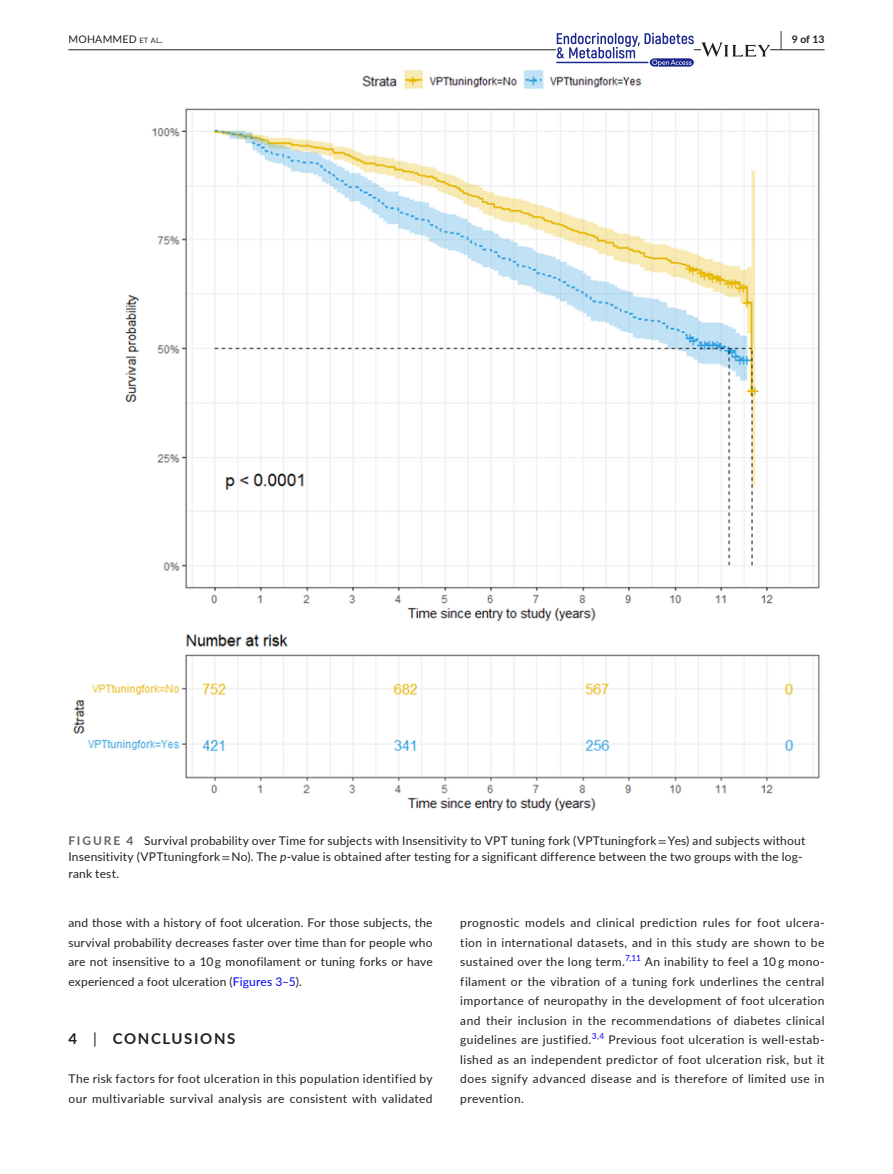
<style>
.page{position:relative;width:893px;height:1174px;background:#fff}
.page>*{position:absolute;margin:0;border:0;box-sizing:border-box;transform-origin:0 0}
.t1{font:700 15px "Lato";letter-spacing:.11em;color:#231f20}
.t2{font:12px/19.5px "Lato";letter-spacing:.02em;color:#231f20;text-align:justify}
.t3{font:10.5px "Lato";letter-spacing:.02em;color:#231f20}
.t4{font:700 10.5px "Lato";color:#231f20}
.s1{font-size:7.35px}
.s2{font-size:19.5px}
.s3{font-weight:700;color:#636366}
.s4{font-family:"STIX"}
.s5{font-style:italic}
.s6{color:#00f}
.s7{font-weight:400}
</style>
<div class="page">
<hr style="left:68px;top:49px;width:756px;height:1px;background:#231f20">
<svg style="left:556px;top:33px;width:138px;height:34px"></svg>
<svg style="left:701px;top:42px;width:69px;height:15px"></svg>
<img style="left:73px;top:70px;width:747px;height:741px">
<p class="t3" style="left:68px;top:31px;width:96px">MOHAMMED <span class="s1">et al</span>.</p>
<p class="t4" style="left:780px;top:31px;width:46px"><span class="s2">|</span> 9 of 13</p>
<p class="t2" style="left:68px;top:831px;width:738px;line-height:16.5px;text-align:left"><span class="s3">FIGURE 4</span> Survival probability over Time for subjects with Insensitivity to VPT tuning fork (VPTtuningfork <span class="s4">=</span> Yes) and subjects without<br>Insensitivity (VPTtuningfork <span class="s4">=</span> No). The <span class="s5">p</span>-value is obtained after testing for a significant difference between the two groups with the log&shy;rank test.</p>
<p class="t2" style="left:68px;top:912px;width:366px">and those with a history of foot ulceration. For those subjects, the survival probability decreases faster over time than for people who are not insensitive to a 10 g monofilament or tuning forks or have experienced a foot ulceration (<span class="s6">Figures 3–5</span>).</p>
<p class="t1" style="left:68px;top:1028px;width:168px">4 <span class="s7">|</span> CONCLUSIONS</p>
<p class="t2" style="left:68px;top:1068px;width:366px">The risk factors for foot ulceration in this population identified by our multivariable survival analysis are consistent with validated</p>
<p class="t2" style="left:460px;top:912px;width:366px">prognostic models and clinical prediction rules for foot ulcera&shy;tion in international datasets, and in this study are shown to be sustained over the long term.<sup>7,11</sup> An inability to feel a 10 g mono&shy;filament or the vibration of a tuning fork underlines the central importance of neuropathy in the development of foot ulceration and their inclusion in the recommendations of diabetes clinical guidelines are justified.<sup>3,4</sup> Previous foot ulceration is well-estab&shy;lished as an independent predictor of foot ulceration risk, but it does signify advanced disease and is therefore of limited use in prevention.</p>
</div>
